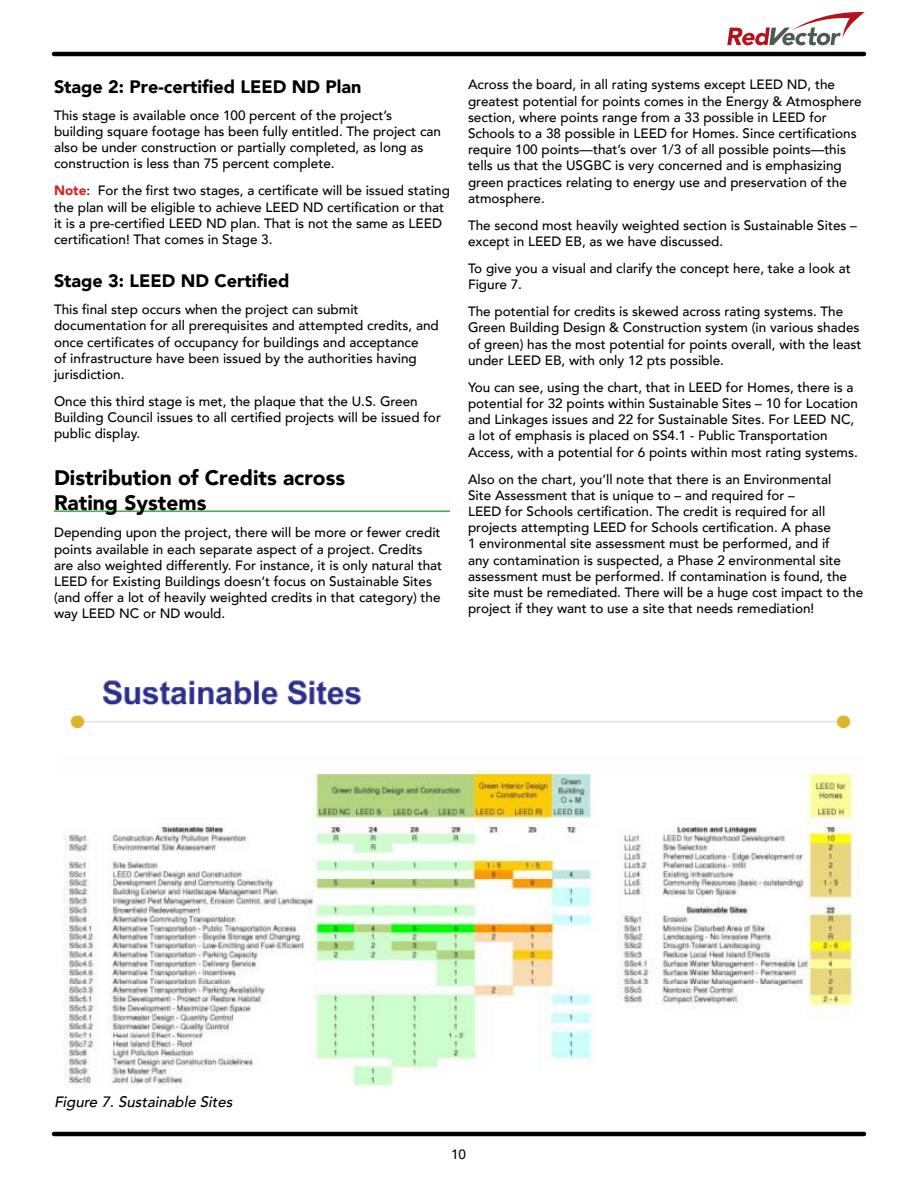
<style>
.page{position:relative;width:918px;height:1188px;background:#fff}
.page>*{position:absolute;margin:0;border:0;box-sizing:border-box;transform-origin:0 0}
.t1{font:900 21px/25.2px "Avenir";color:#000}
.t2{font:900 18px "Avenir";color:#000}
.t3{font:italic 500 15px "Avenir";color:#000}
.t4{font:500 13.5px/16.2px "Avenir";color:#000}
.s1{font-weight:900;color:#d2232a}
</style>
<div class="page">
<hr style="left:54px;top:52px;width:810px;height:4px;background:#000">
<hr style="left:54px;top:1132px;width:810px;height:4px;background:#000">
<svg style="left:727px;top:12px;width:138px;height:33px"></svg>
<hr style="left:54px;top:510px;width:396px;height:2px;background:#41ad49">
<img style="left:63px;top:680px;width:796px;height:409px">
<h2 class="t2" style="left:54px;top:76px;width:309px">Stage 2: Pre-certified LEED ND Plan</h2>
<p class="t4" style="left:54px;top:107px;width:389px">This stage is available once 100 percent of the project’s building square footage has been fully entitled. The project can also be under construction or partially completed, as long as construction is less than 75 percent complete.</p>
<p class="t4" style="left:54px;top:183px;width:397px"><span class="s1">Note</span>: For the first two stages, a certificate will be issued stating the plan will be eligible to achieve LEED ND certification or that it is a pre-certified LEED ND plan. That is not the same as LEED certification! That comes in Stage 3.</p>
<h2 class="t2" style="left:54px;top:270px;width:237px">Stage 3: LEED ND Certified</h2>
<p class="t4" style="left:54px;top:302px;width:386px">This final step occurs when the project can submit documentation for all prerequisites and attempted credits, and once certificates of occupancy for buildings and acceptance<br>of infrastructure have been issued by the authorities having jurisdiction.</p>
<p class="t4" style="left:54px;top:394px;width:389px">Once this third stage is met, the plaque that the U.S. Green<br>Building Council issues to all certified projects will be issued for public display.</p>
<h1 class="t1" style="left:54px;top:465px;width:293px">Distribution of Credits across<br>Rating Systems</h1>
<p class="t4" style="left:54px;top:525px;width:390px">Depending upon the project, there will be more or fewer credit points available in each separate aspect of a project. Credits are also weighted differently. For instance, it is only natural that LEED for Existing Buildings doesn’t focus on Sustainable Sites (and offer a lot of heavily weighted credits in that category) the way LEED NC or ND would.</p>
<p class="t4" style="left:468px;top:77px;width:395px">Across the board, in all rating systems except LEED ND, the greatest potential for points comes in the Energy &amp; Atmosphere section, where points range from a 33 possible in LEED for Schools to a 38 possible in LEED for Homes. Since certifications require 100 points—that’s over 1/3 of all possible points—this tells us that the USGBC is very concerned and is emphasizing green practices relating to energy use and preservation of the atmosphere.</p>
<p class="t4" style="left:468px;top:217px;width:391px">The second most heavily weighted section is Sustainable Sites – except in LEED EB, as we have discussed.</p>
<p class="t4" style="left:468px;top:261px;width:384px">To give you a visual and clarify the concept here, take a look at<br>Figure 7.</p>
<p class="t4" style="left:468px;top:304px;width:395px">The potential for credits is skewed across rating systems. The Green Building Design &amp; Construction system (in various shades of green) has the most potential for points overall, with the least under LEED EB, with only 12 pts possible.</p>
<p class="t4" style="left:468px;top:379px;width:392px">You can see, using the chart, that in LEED for Homes, there is a potential for 32 points within Sustainable Sites – 10 for Location and Linkages issues and 22 for Sustainable Sites. For LEED NC, a lot of emphasis is placed on SS4.1 - Public Transportation Access, with a potential for 6 points within most rating systems.</p>
<p class="t4" style="left:468px;top:471px;width:397px">Also on the chart, you’ll note that there is an Environmental<br>Site Assessment that is unique to – and required for –<br>LEED for Schools certification. The credit is required for all projects attempting LEED for Schools certification. A phase<br>1 environmental site assessment must be performed, and if<br>any contamination is suspected, a Phase 2 environmental site assessment must be performed. If contamination is found, the site must be remediated. There will be a huge cost impact to the project if they want to use a site that needs remediation!</p>
<p class="t3" style="left:54px;top:1093px;width:183px">Figure 7. Sustainable Sites</p>
<p class="t4" style="left:451px;top:1146px;width:17px">10</p>
</div>
